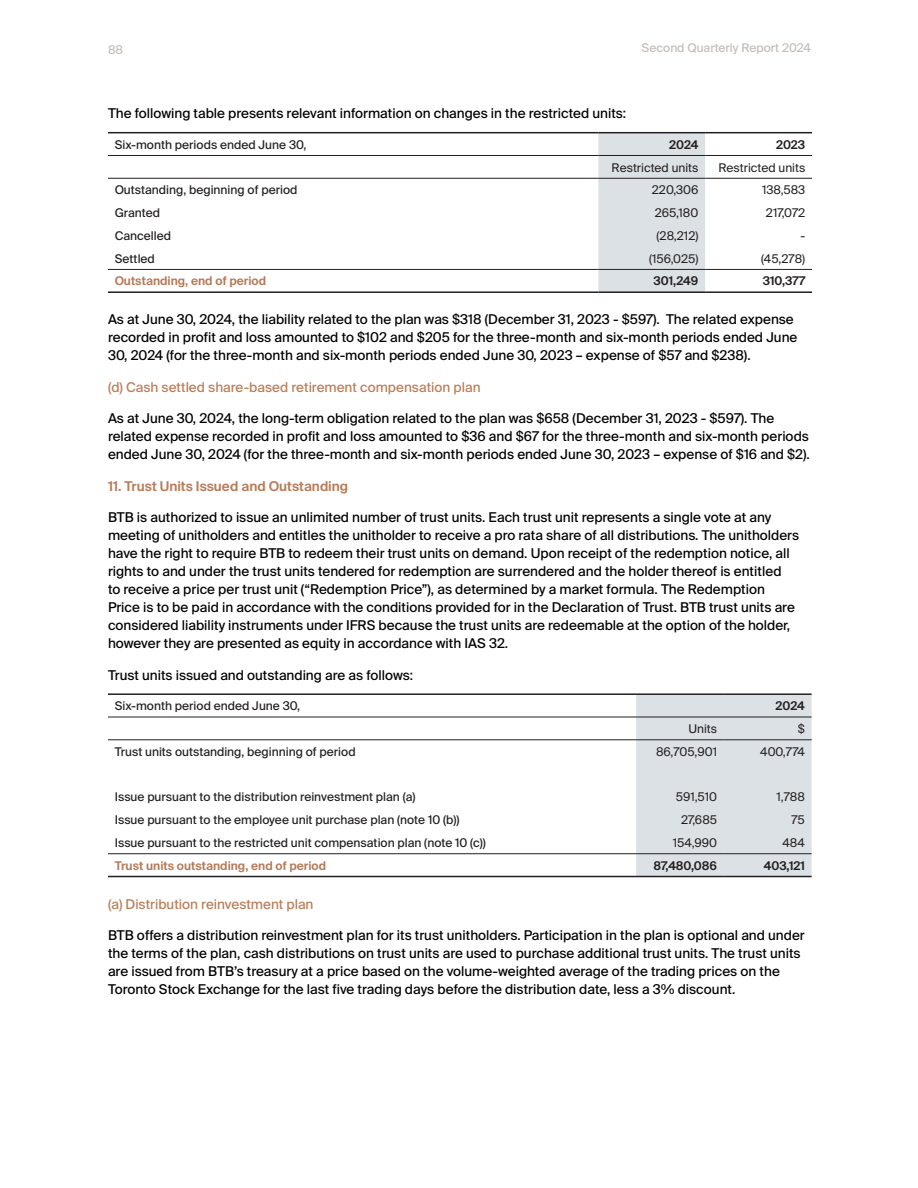
<style>
.page{position:relative;width:918px;height:1188px;background:#fff}
.page>*{position:absolute;margin:0;border:0;box-sizing:border-box;transform-origin:0 0}
.Body_MD_A{font:13.5px/18px "Suisse Intl";color:#000}
.Subtitle_MD_A_Terracotta_Reg{font:13.5px "Suisse Intl";color:#b97c58}
.Subtitle_MD_A_Terracotta_Bold{font:600 13.5px "Suisse Intl";color:#b97c58}
.Table_regular_left{font:12px "Suisse Intl";color:#231f20}
.Table_regular_right{font:12px "Suisse Intl";color:#231f20}
.Table_terracotta{font:600 12px "Suisse Intl";color:#b57957}
.Table_bold_right{font:600 12px "Suisse Intl";color:#231f20}
.t1{font:12px "Suisse Intl";color:#c4bdb8}
</style>
<div class="page">
<div style="left:598px;top:133px;width:107px;height:158px;background:#dce1e6"></div>
<hr style="left:108px;top:132px;width:490px;height:1px;background:#231f20">
<hr style="left:598px;top:132px;width:107px;height:1px;background:#231f20">
<hr style="left:705px;top:132px;width:107px;height:1px;background:#231f20">
<hr style="left:108px;top:155px;width:490px;height:1px;background:#231f20">
<hr style="left:598px;top:155px;width:107px;height:1px;background:#231f20">
<hr style="left:705px;top:155px;width:107px;height:1px;background:#231f20">
<hr style="left:108px;top:178px;width:490px;height:1px;background:#231f20">
<hr style="left:598px;top:178px;width:107px;height:1px;background:#231f20">
<hr style="left:705px;top:178px;width:107px;height:1px;background:#231f20">
<hr style="left:108px;top:269px;width:490px;height:1px;background:#231f20">
<hr style="left:108px;top:291px;width:490px;height:2px;background:#231f20">
<hr style="left:598px;top:269px;width:107px;height:1px;background:#231f20">
<hr style="left:598px;top:291px;width:107px;height:2px;background:#231f20">
<hr style="left:705px;top:269px;width:107px;height:1px;background:#231f20">
<hr style="left:705px;top:291px;width:107px;height:2px;background:#231f20">
<div style="left:636px;top:695px;width:176px;height:181px;background:#dce1e6"></div>
<hr style="left:108px;top:693px;width:528px;height:2px;background:#231f20">
<hr style="left:636px;top:693px;width:88px;height:2px;background:#231f20">
<hr style="left:724px;top:693px;width:88px;height:2px;background:#231f20">
<hr style="left:108px;top:717px;width:528px;height:1px;background:#231f20">
<hr style="left:636px;top:717px;width:88px;height:1px;background:#231f20">
<hr style="left:724px;top:717px;width:88px;height:1px;background:#231f20">
<hr style="left:108px;top:740px;width:528px;height:1px;background:#231f20">
<hr style="left:636px;top:740px;width:88px;height:1px;background:#231f20">
<hr style="left:724px;top:740px;width:88px;height:1px;background:#231f20">
<hr style="left:108px;top:853px;width:528px;height:1px;background:#231f20">
<hr style="left:108px;top:876px;width:528px;height:1px;background:#231f20">
<hr style="left:636px;top:853px;width:88px;height:1px;background:#231f20">
<hr style="left:724px;top:853px;width:88px;height:1px;background:#231f20">
<hr style="left:636px;top:876px;width:88px;height:1px;background:#231f20">
<hr style="left:724px;top:876px;width:88px;height:1px;background:#231f20">
<p class="t1" style="left:108px;top:43px;width:17px">88</p>
<p class="t1" style="left:642px;top:41px;width:171px">Second Quarterly Report 2024</p>
<p class="Body_MD_A" style="left:108px;top:105px;width:520px">The following table presents relevant information on changes in the restricted units:</p>
<p class="Table_regular_left" style="left:115px;top:138px;width:193px">Six-month periods ended June 30,</p>
<p class="Table_bold_right" style="left:669px;top:138px;width:31px">2024</p>
<p class="Table_bold_right" style="left:776px;top:138px;width:31px">2023</p>
<p class="Table_regular_right" style="left:612px;top:160px;width:88px">Restricted units</p>
<p class="Table_regular_right" style="left:719px;top:160px;width:88px">Restricted units</p>
<p class="Table_regular_left" style="left:115px;top:183px;width:184px">Outstanding, beginning of period</p>
<p class="Table_regular_right" style="left:652px;top:183px;width:48px">220,306</p>
<p class="Table_regular_right" style="left:762px;top:183px;width:45px">138,583</p>
<p class="Table_regular_left" style="left:115px;top:206px;width:47px">Granted</p>
<p class="Table_regular_right" style="left:655px;top:206px;width:45px">265,180</p>
<p class="Table_regular_right" style="left:766px;top:206px;width:41px">217,072</p>
<p class="Table_regular_left" style="left:115px;top:229px;width:58px">Cancelled</p>
<p class="Table_regular_right" style="left:657px;top:229px;width:43px">(28,212)</p>
<p class="Table_regular_right" style="left:800px;top:229px;width:6px">-</p>
<p class="Table_regular_left" style="left:115px;top:251px;width:42px">Settled</p>
<p class="Table_regular_right" style="left:649px;top:252px;width:51px">(156,025)</p>
<p class="Table_regular_right" style="left:761px;top:252px;width:46px">(45,278)</p>
<p class="Table_terracotta" style="left:115px;top:274px;width:153px">Outstanding, end of period</p>
<p class="Table_bold_right" style="left:653px;top:274px;width:46px">301,249</p>
<p class="Table_bold_right" style="left:763px;top:274px;width:44px">310,377</p>
<p class="Body_MD_A" style="left:108px;top:311px;width:691px">As at June 30, 2024, the liability related to the plan was $318 (December 31, 2023 - $597). The related expense recorded in profit and loss amounted to $102 and $205 for the three-month and six-month periods ended June<br>30, 2024 (for the three-month and six-month periods ended June 30, 2023 – expense of $57 and $238).</p>
<p class="Subtitle_MD_A_Terracotta_Reg" style="left:108px;top:379px;width:374px">(d) Cash settled share-based retirement compensation plan</p>
<p class="Body_MD_A" style="left:108px;top:410px;width:703px">As at June 30, 2024, the long-term obligation related to the plan was $658 (December 31, 2023 - $597). The related expense recorded in profit and loss amounted to $36 and $67 for the three-month and six-month periods ended June 30, 2024 (for the three-month and six-month periods ended June 30, 2023 – expense of $16 and $2).</p>
<p class="Subtitle_MD_A_Terracotta_Bold" style="left:108px;top:478px;width:242px">11. Trust Units Issued and Outstanding</p>
<p class="Body_MD_A" style="left:108px;top:509px;width:693px">BTB is authorized to issue an unlimited number of trust units. Each trust unit represents a single vote at any meeting of unitholders and entitles the unitholder to receive a pro rata share of all distributions. The unitholders have the right to require BTB to redeem their trust units on demand. Upon receipt of the redemption notice, all rights to and under the trust units tendered for redemption are surrendered and the holder thereof is entitled<br>to receive a price per trust unit (“Redemption Price”), as determined by a market formula. The Redemption Price is to be paid in accordance with the conditions provided for in the Declaration of Trust. BTB trust units are considered liability instruments under IFRS because the trust units are redeemable at the option of the holder, however they are presented as equity in accordance with IAS 32.</p>
<p class="Body_MD_A" style="left:108px;top:666px;width:307px">Trust units issued and outstanding are as follows:</p>
<p class="Table_regular_left" style="left:115px;top:699px;width:187px">Six-month period ended June 30,</p>
<p class="Table_bold_right" style="left:776px;top:699px;width:31px">2024</p>
<p class="Table_regular_right" style="left:688px;top:722px;width:30px">Units</p>
<p class="Table_regular_right" style="left:798px;top:722px;width:9px">$</p>
<p class="Table_regular_left" style="left:115px;top:745px;width:242px">Trust units outstanding, beginning of period</p>
<p class="Table_regular_right" style="left:656px;top:745px;width:63px">86,705,901</p>
<p class="Table_regular_right" style="left:760px;top:745px;width:46px">400,774</p>
<p class="Table_regular_left" style="left:115px;top:790px;width:302px">Issue pursuant to the distribution reinvestment plan (a)</p>
<p class="Table_regular_right" style="left:676px;top:790px;width:43px">591,510</p>
<p class="Table_regular_right" style="left:776px;top:790px;width:30px">1,788</p>
<p class="Table_regular_left" style="left:115px;top:813px;width:346px">Issue pursuant to the employee unit purchase plan (note 10 (b))</p>
<p class="Table_regular_right" style="left:681px;top:813px;width:38px">27,685</p>
<p class="Table_regular_right" style="left:791px;top:813px;width:15px">75</p>
<p class="Table_regular_left" style="left:115px;top:836px;width:373px">Issue pursuant to the restricted unit compensation plan (note 10 (c))</p>
<p class="Table_regular_right" style="left:673px;top:836px;width:46px">154,990</p>
<p class="Table_regular_right" style="left:782px;top:836px;width:24px">484</p>
<p class="Table_terracotta" style="left:115px;top:859px;width:213px">Trust units outstanding, end of period</p>
<p class="Table_bold_right" style="left:654px;top:859px;width:65px">87,480,086</p>
<p class="Table_bold_right" style="left:764px;top:859px;width:43px">403,121</p>
<p class="Subtitle_MD_A_Terracotta_Reg" style="left:108px;top:896px;width:207px">(a) Distribution reinvestment plan</p>
<p class="Body_MD_A" style="left:108px;top:927px;width:698px">BTB offers a distribution reinvestment plan for its trust unitholders. Participation in the plan is optional and under the terms of the plan, cash distributions on trust units are used to purchase additional trust units. The trust units are issued from BTB’s treasury at a price based on the volume-weighted average of the trading prices on the Toronto Stock Exchange for the last five trading days before the distribution date, less a 3% discount.</p>
</div>
